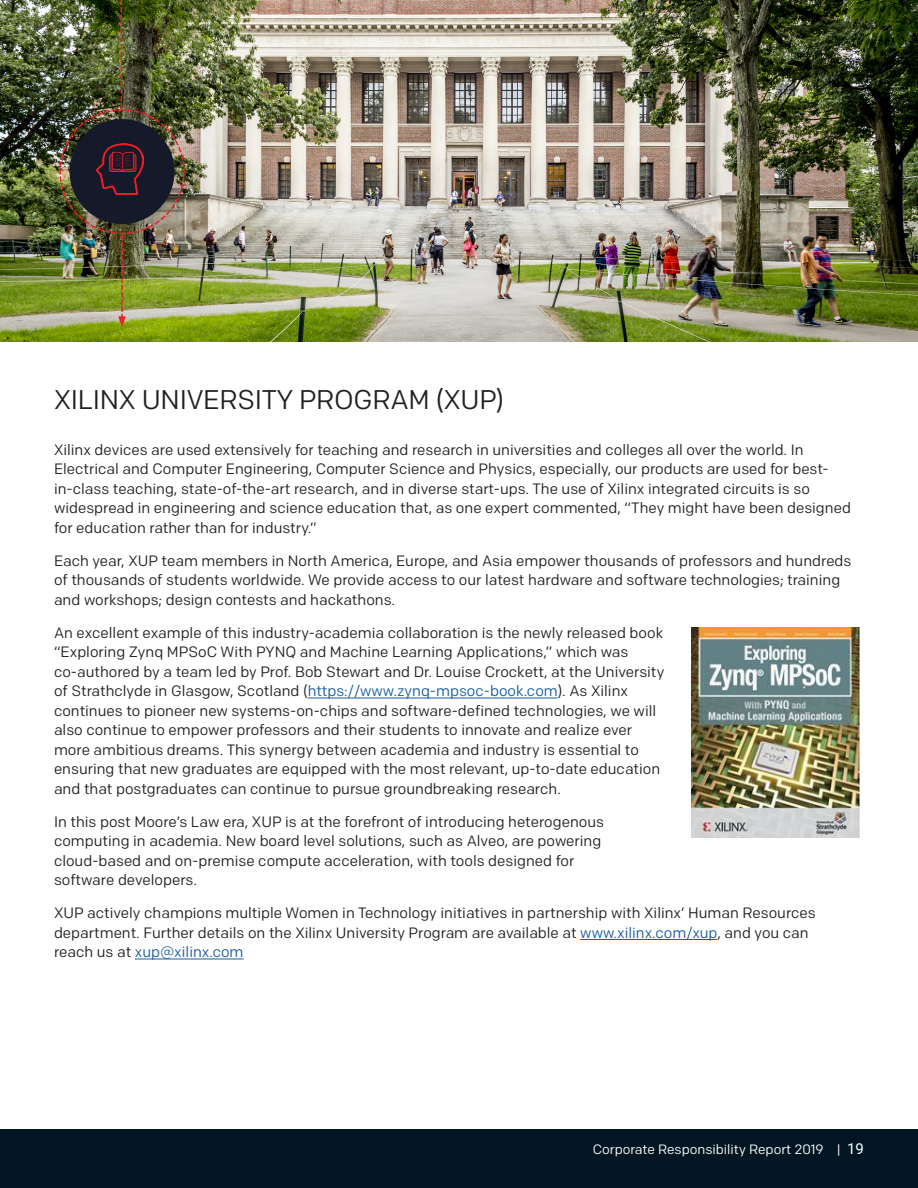
<style>
.page{position:relative;width:918px;height:1188px;background:#fff}
.page>*{position:absolute;margin:0;border:0;box-sizing:border-box;transform-origin:0 0}
.t1{font:27px "Colfax";letter-spacing:-.01em;color:#231f20}
.Body{font:15px/19.5px "Colfax";color:#231f20}
.t2{font:13.5px "Colfax";color:#fff}
.s1{color:#175d9e}
.s2{font-family:"Roboto"}
.s3{font-family:"Roboto";font-size:15px}
</style>
<div class="page">
<div style="left:0;top:1129px;width:918px;height:59px;background:#011622"></div>
<img style="left:0;top:0;width:918px;height:342px">
<hr style="left:308px;top:698px;width:250px;height:1px;background:#175d9e">
<hr style="left:580px;top:939px;width:137px;height:1px;background:#175d9e">
<hr style="left:135px;top:959px;width:109px;height:1px;background:#175d9e">
<img style="left:59px;top:0;width:126px;height:327px">
<div style="left:70px;top:119px;width:105px;height:105px;background:#151a2b;border-radius:50%"></div>
<img style="left:96px;top:143px;width:47px;height:51px">
<img style="left:691px;top:627px;width:169px;height:210px">
<p class="t1" style="left:54px;top:383px;width:452px">XILINX UNIVERSITY PROGRAM (XUP)</p>
<p class="Body" style="left:54px;top:440px;width:798px">Xilinx devices are used extensively for teaching and research in universities and colleges all over the world. In Electrical and Computer Engineering, Computer Science and Physics, especially, our products are used for best&shy;in-class teaching, state-of-the-art research, and in diverse start-ups. The use of Xilinx integrated circuits is so widespread in engineering and science education that, as one expert commented, “They might have been designed for education rather than for industry.”</p>
<p class="Body" style="left:54px;top:551px;width:799px">Each year, XUP team members in North America, Europe, and Asia empower thousands of professors and hundreds of thousands of students worldwide. We provide access to our latest hardware and software technologies; training and workshops; design contests and hackathons.</p>
<p class="Body" style="left:54px;top:623px;width:612px">An excellent example of this industry-academia collaboration is the newly released book “Exploring Zynq MPSoC With PYNQ and Machine Learning Applications,” which was co-authored by a team led by Prof. Bob Stewart and Dr. Louise Crockett, at the University of Strathclyde in Glasgow, Scotland (<span class="s1">https://www.zynq-mpsoc-book.com</span>). As Xilinx continues to pioneer new systems-on-chips and software-defined technologies, we will also continue to empower professors and their students to innovate and realize ever more ambitious dreams. This synergy between academia and industry is essential to ensuring that new graduates are equipped with the most relevant, up-to-date education and that postgraduates can continue to pursue groundbreaking research.</p>
<p class="Body" style="left:54px;top:812px;width:552px">In this post Moore’s Law era, XUP is at the forefront of introducing heterogenous computing in academia. New board level solutions, such as Alveo, are powering cloud-based and on-premise compute acceleration, with tools designed for software developers.</p>
<p class="Body" style="left:54px;top:903px;width:763px">XUP actively champions multiple Women in Technology initiatives in partnership with Xilinx’ Human Resources department. Further details on the Xilinx University Program are available at <span class="s1">www.xilinx.com/xup</span>, and you can reach us at <span class="s1">xup@xilinx.com</span></p>
<p class="t2" style="left:593px;top:1141px;width:273px">Corporate Responsibility Report 2019 <span class="s2">|</span> <span class="s3">19</span></p>
</div>
